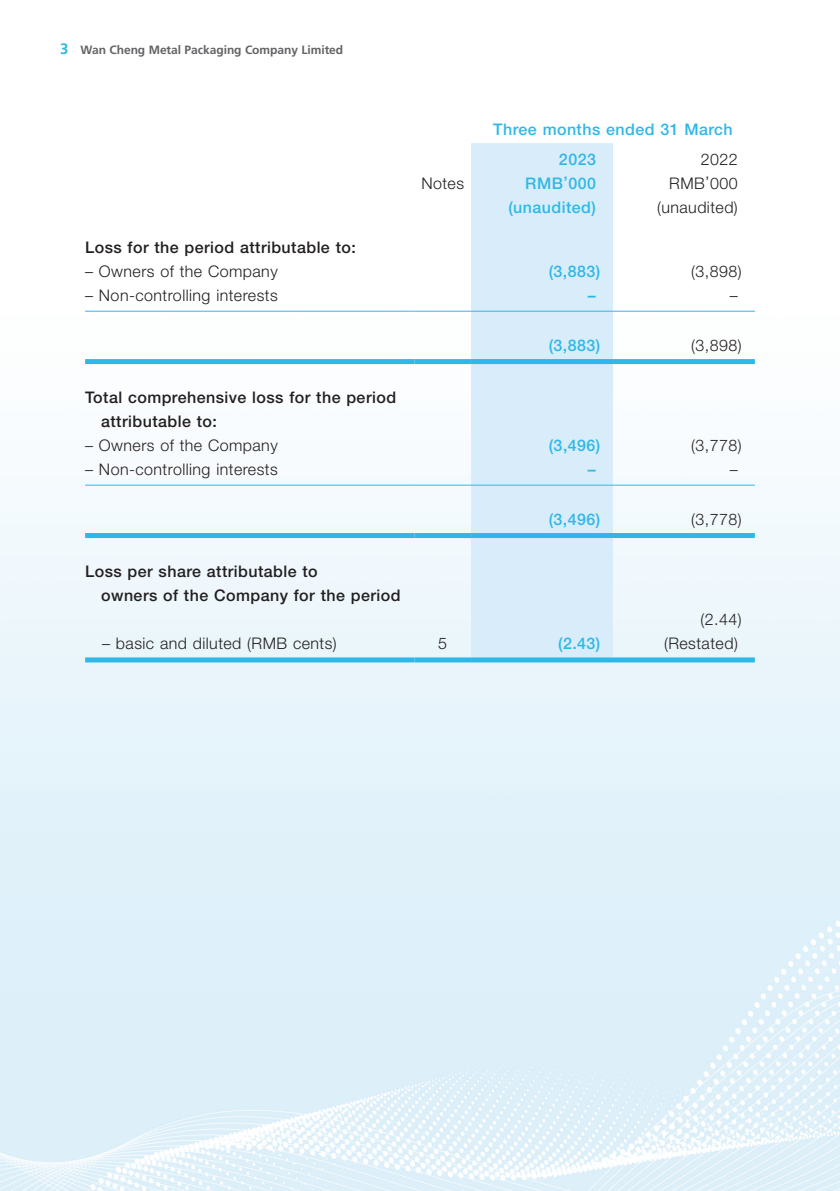
<style>
.page{position:relative;width:840px;height:1191px;background:#fff}
.page>*{position:absolute;margin:0;border:0;box-sizing:border-box;transform-origin:0 0}
.t1{font:300 16px/24px "Helvetica Neue LT Std";letter-spacing:.03em;color:#231f20;text-align:right}
.t2{font:500 16px/24px "Helvetica Neue LT Std";letter-spacing:.03em;color:#231f20}
.t3{font:500 16px/29.6px "Helvetica Neue LT Std";letter-spacing:.03em;color:#2eb8e7}
.t4{font:700 12px "Frutiger LT Std";letter-spacing:-.005em;color:#636366}
.s1{font-size:15px;color:#2eb8e7}
</style>
<div class="page">
<img style="left:0;top:143px;width:839px;height:1048px">
<div style="left:471px;top:143px;width:141px;height:514px;background:#d8edf9"></div>
<hr style="left:85px;top:311px;width:329px;height:1px;background:#2eb8e7">
<hr style="left:414px;top:311px;width:57px;height:1px;background:#2eb8e7">
<hr style="left:471px;top:311px;width:141px;height:1px;background:#2eb8e7">
<hr style="left:612px;top:311px;width:142px;height:1px;background:#2eb8e7">
<div style="left:85px;top:359px;width:329px;height:5px;background:#2eb8e7"></div>
<div style="left:414px;top:359px;width:57px;height:5px;background:#2eb8e7"></div>
<div style="left:471px;top:359px;width:141px;height:5px;background:#2eb8e7"></div>
<div style="left:612px;top:359px;width:142px;height:5px;background:#2eb8e7"></div>
<hr style="left:85px;top:484px;width:329px;height:1px;background:#2eb8e7">
<hr style="left:414px;top:484px;width:57px;height:1px;background:#2eb8e7">
<hr style="left:471px;top:484px;width:141px;height:1px;background:#2eb8e7">
<hr style="left:612px;top:484px;width:142px;height:1px;background:#2eb8e7">
<div style="left:85px;top:533px;width:329px;height:5px;background:#2eb8e7"></div>
<div style="left:414px;top:533px;width:57px;height:5px;background:#2eb8e7"></div>
<div style="left:471px;top:533px;width:141px;height:5px;background:#2eb8e7"></div>
<div style="left:612px;top:533px;width:142px;height:5px;background:#2eb8e7"></div>
<div style="left:85px;top:657px;width:329px;height:5px;background:#2eb8e7"></div>
<div style="left:414px;top:657px;width:57px;height:5px;background:#2eb8e7"></div>
<div style="left:471px;top:657px;width:141px;height:5px;background:#2eb8e7"></div>
<div style="left:612px;top:657px;width:142px;height:5px;background:#2eb8e7"></div>
<p class="t4" style="left:60px;top:42px;width:284px"><span class="s1">3</span> Wan Cheng Metal Packaging Company Limited</p>
<p class="t3" style="left:558px;top:115px;width:175px;text-indent:-66px">Three months ended 31 March<br>2023</p>
<p class="t1" style="left:700px;top:147px;width:38px">2022</p>
<p class="t1" style="left:421px;top:171px;width:44px">Notes</p>
<p class="t3" style="left:525px;top:168px;width:72px">RMB’000</p>
<p class="t1" style="left:669px;top:171px;width:70px">RMB’000</p>
<p class="t3" style="left:508px;top:192px;width:89px">(unaudited)</p>
<p class="t1" style="left:656px;top:195px;width:82px">(unaudited)</p>
<p class="t2" style="left:85px;top:235px;width:272px">Loss for the period attributable to:</p>
<p class="t1" style="left:85px;top:259px;width:194px">– Owners of the Company</p>
<p class="t3" style="left:548px;top:256px;width:53px">(3,883)</p>
<p class="t1" style="left:690px;top:259px;width:52px">(3,898)</p>
<p class="t1" style="left:85px;top:283px;width:194px">– Non-controlling interests</p>
<p class="t3" style="left:587px;top:280px;width:9px">–</p>
<p class="t1" style="left:729px;top:283px;width:9px">–</p>
<p class="t3" style="left:548px;top:330px;width:53px">(3,883)</p>
<p class="t1" style="left:690px;top:333px;width:52px">(3,898)</p>
<p class="t2" style="left:101px;top:385px;width:296px;text-indent:-16px">Total comprehensive loss for the period attributable to:</p>
<p class="t1" style="left:85px;top:433px;width:194px">– Owners of the Company</p>
<p class="t3" style="left:548px;top:430px;width:53px">(3,496)</p>
<p class="t1" style="left:690px;top:433px;width:52px">(3,778)</p>
<p class="t1" style="left:85px;top:457px;width:194px">– Non-controlling interests</p>
<p class="t3" style="left:587px;top:454px;width:9px">–</p>
<p class="t1" style="left:729px;top:457px;width:9px">–</p>
<p class="t3" style="left:548px;top:504px;width:53px">(3,496)</p>
<p class="t1" style="left:690px;top:506px;width:52px">(3,778)</p>
<p class="t2" style="left:101px;top:559px;width:301px;text-indent:-16px">Loss per share attributable to<br>owners of the Company for the period</p>
<p class="t1" style="left:102px;top:631px;width:236px">– basic and diluted (RMB cents)</p>
<p class="t1" style="left:438px;top:631px;width:10px">5</p>
<p class="t3" style="left:557px;top:628px;width:44px">(2.43)</p>
<p class="t1" style="left:663px;top:607px;width:79px">(2.44) (Restated)</p>
</div>
